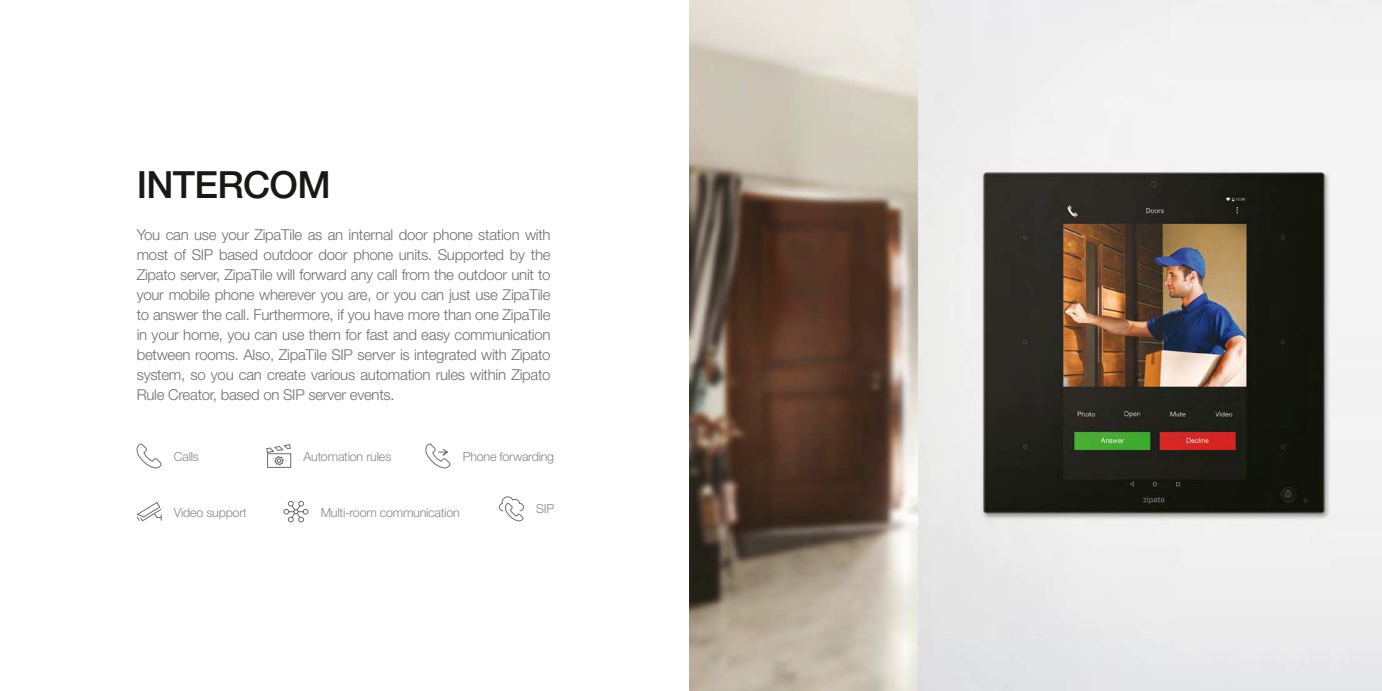
<style>
.page{position:relative;width:1382px;height:691px;background:#fff}
.page>*{position:absolute;margin:0;border:0;box-sizing:border-box;transform-origin:0 0}
.t1{font:500 37.5px "Helvetica Neue";letter-spacing:-.02em;color:#191816}
.t2{font:300 15px/20px "Helvetica Neue";letter-spacing:-.02em;color:#6e6f70;text-align:justify}
.t3{font:300 12.5px "Helvetica Neue";letter-spacing:-.02em;color:#868789}
</style>
<div class="page">
<img style="left:690px;top:0;width:692px;height:691px">
<svg style="left:137px;top:443px;width:24px;height:26px"></svg>
<svg style="left:266px;top:444px;width:25px;height:24px"></svg>
<svg style="left:283px;top:501px;width:26px;height:22px"></svg>
<svg style="left:425px;top:443px;width:25px;height:26px"></svg>
<svg style="left:136px;top:502px;width:26px;height:20px"></svg>
<svg style="left:499px;top:496px;width:25px;height:26px"></svg>
<h1 class="t1" style="left:137px;top:163px;width:195px">INTERCOM</h1>
<p class="t2" style="left:137px;top:226px;width:415px">You can use your ZipaTile as an internal door phone station with most of SIP based outdoor door phone units. Supported by the Zipato server, ZipaTile will forward any call from the outdoor unit to your mobile phone wherever you are, or you can just use ZipaTile to answer the call. Furthermore, if you have more than one ZipaTile in your home, you can use them for fast and easy communication between rooms. Also, ZipaTile SIP server is integrated with Zipato system, so you can create various automation rules within Zipato Rule Creator, based on SIP server events.</p>
<p class="t3" style="left:174px;top:452px;width:27px">Calls</p>
<p class="t3" style="left:303px;top:452px;width:89px">Automation rules</p>
<p class="t3" style="left:463px;top:452px;width:93px">Phone forwarding</p>
<p class="t3" style="left:174px;top:507px;width:74px">Video support</p>
<p class="t3" style="left:536px;top:504px;width:20px">SIP</p>
<p class="t3" style="left:321px;top:507px;width:141px">Multi-room communication</p>
</div>
